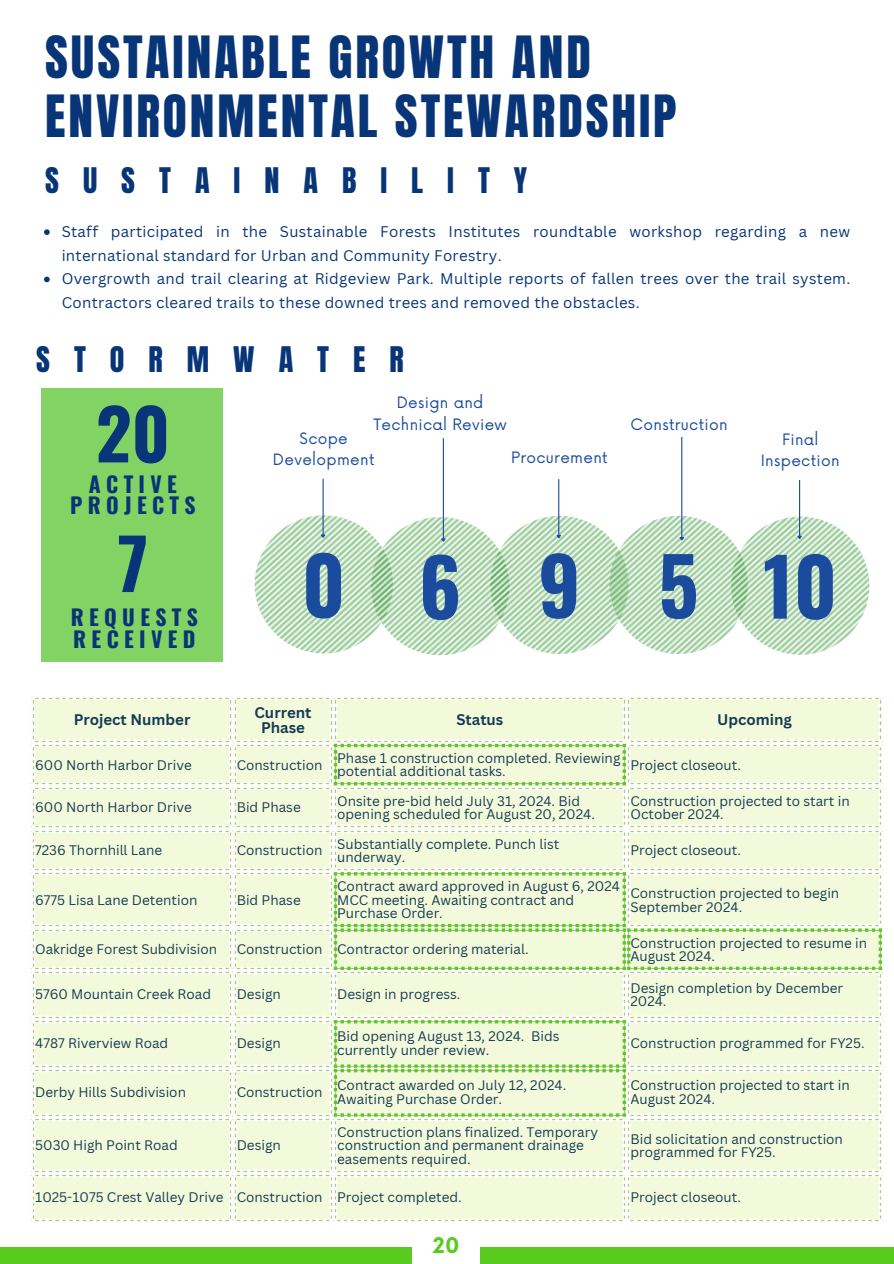
<style>
.page{position:relative;width:894px;height:1264px;background:#fff}
.page>*{position:absolute;margin:0;border:0;box-sizing:border-box;transform-origin:0 0}
.t1{font:700 78.75px "Oswald";color:#1b4b9d}
.t2{font:700 69.6px "Oswald";color:#073577}
.t3{font:49.5px/58.5px "Anton";letter-spacing:.06em;color:#073577}
.t4{font:30px "Anton";letter-spacing:.8em;color:#073577}
.t5{font:700 21.6px/22.5px "Oswald";letter-spacing:.245em;color:#073577}
.t6{font:700 21px "Now";color:#58cb1e}
.t7{font:15.3px/21.3px "Now";letter-spacing:.02em;color:#1b4b9d;text-align:center}
.t8{font:15px/23.7px "Canva Sans";letter-spacing:.02em;color:#073577}
.t9{font:700 15px/14.7px "Canva Sans";color:#173b53;text-align:center}
.t10{font:13.5px/13.5px "Canva Sans";color:#173b53}
</style>
<div class="page">
<div style="left:0;top:1247px;width:893px;height:16px;background:#58cb1e"></div>
<div style="left:412px;top:1226px;width:68px;height:37px;background:#fff"></div>
<div style="left:42px;top:388px;width:181px;height:273px;background:#82d363"></div>
<img style="left:517px;top:508px;width:84px;height:146px">
<img style="left:601px;top:508px;width:122px;height:146px">
<hr style="left:681px;top:437px;width:1px;height:100px;background:#1b4b9d">
<svg style="left:677px;top:536px;width:7px;height:6px"></svg>
<img style="left:400px;top:517px;width:117px;height:139px">
<hr style="left:442px;top:438px;width:2px;height:100px;background:#1b4b9d">
<svg style="left:439px;top:537px;width:7px;height:6px"></svg>
<hr style="left:558px;top:479px;width:1px;height:56px;background:#1b4b9d">
<svg style="left:554px;top:534px;width:8px;height:5px"></svg>
<img style="left:723px;top:509px;width:147px;height:146px">
<hr style="left:798px;top:480px;width:1px;height:56px;background:#1b4b9d">
<svg style="left:795px;top:534px;width:7px;height:6px"></svg>
<img style="left:254px;top:507px;width:146px;height:147px">
<hr style="left:322px;top:479px;width:1px;height:55px;background:#1b4b9d">
<svg style="left:319px;top:533px;width:7px;height:6px"></svg>
<svg style="left:332px;top:703px;width:1px;height:30px"></svg>
<svg style="left:625px;top:703px;width:1px;height:29px"></svg>
<svg style="left:32px;top:696px;width:200px;height:525px;background:#f2f8de"></svg>
<svg style="left:233px;top:696px;width:99px;height:525px;background:#f2f8de"></svg>
<svg style="left:334px;top:696px;width:291px;height:525px;background:#f2f8de"></svg>
<svg style="left:334px;top:743px;width:291px;height:135px;background:#ecf6d5"></svg>
<svg style="left:627px;top:696px;width:254px;height:525px;background:#f2f8de"></svg>
<svg style="left:32px;top:750px;width:3px;height:29px"></svg>
<svg style="left:229px;top:750px;width:8px;height:29px"></svg>
<svg style="left:878px;top:750px;width:3px;height:29px"></svg>
<svg style="left:329px;top:750px;width:8px;height:29px"></svg>
<svg style="left:622px;top:750px;width:8px;height:29px"></svg>
<svg style="left:32px;top:793px;width:3px;height:28px"></svg>
<svg style="left:229px;top:793px;width:8px;height:28px"></svg>
<svg style="left:329px;top:793px;width:8px;height:28px"></svg>
<svg style="left:622px;top:793px;width:8px;height:28px"></svg>
<svg style="left:878px;top:793px;width:3px;height:28px"></svg>
<svg style="left:32px;top:835px;width:3px;height:29px"></svg>
<svg style="left:229px;top:835px;width:8px;height:29px"></svg>
<svg style="left:329px;top:835px;width:8px;height:29px"></svg>
<svg style="left:622px;top:835px;width:8px;height:29px"></svg>
<svg style="left:878px;top:835px;width:3px;height:29px"></svg>
<svg style="left:32px;top:878px;width:849px;height:148px;background:#eef7d8"></svg>
<svg style="left:334px;top:878px;width:3px;height:42px"></svg>
<svg style="left:622px;top:878px;width:3px;height:42px"></svg>
<svg style="left:32px;top:977px;width:3px;height:35px"></svg>
<svg style="left:229px;top:977px;width:8px;height:35px"></svg>
<svg style="left:329px;top:977px;width:8px;height:35px"></svg>
<svg style="left:622px;top:977px;width:8px;height:35px"></svg>
<svg style="left:878px;top:977px;width:3px;height:35px"></svg>
<svg style="left:32px;top:1026px;width:849px;height:189px;background:#f1f8db"></svg>
<svg style="left:334px;top:1026px;width:3px;height:35px"></svg>
<svg style="left:622px;top:1026px;width:3px;height:35px"></svg>
<svg style="left:334px;top:1075px;width:3px;height:35px"></svg>
<svg style="left:622px;top:1075px;width:3px;height:35px"></svg>
<svg style="left:44px;top:229px;width:6px;height:6px"></svg>
<svg style="left:44px;top:276px;width:6px;height:6px"></svg>
<p class="t3" style="left:45px;top:29px;width:632px">SUSTAINABLE GROWTH AND<br>ENVIRONMENTAL STEWARDSHIP</p>
<p class="t4" style="left:45px;top:159px;width:483px">SUSTAINABILITY</p>
<p class="t8" style="left:62px;top:219px;width:789px">Staff participated in the Sustainable Forests Institutes roundtable workshop regarding a new international standard for Urban and Community Forestry.</p>
<p class="t8" style="left:62px;top:267px;width:789px">Overgrowth and trail clearing at Ridgeview Park. Multiple reports of fallen trees over the trail system.<br>Contractors cleared trails to these downed trees and removed the obstacles.</p>
<p class="t4" style="left:36px;top:338px;width:369px">STORMWATER</p>
<p class="t2" style="left:96px;top:379px;width:76px">20</p>
<p class="t5" style="left:70px;top:473px;width:127px;line-height:20.2px;text-align:center">ACTIVE<br>PROJECTS</p>
<h2 class="t2" style="left:117px;top:509px;width:32px">7</h2>
<p class="t5" style="left:71px;top:604px;width:128px">REQUESTS<br>RECEIVED</p>
<p class="t7" style="left:373px;top:393px;width:135px">Design and<br>Technical Review</p>
<h3 class="t7" style="left:273px;top:428px;width:103px">Scope<br>Development</h3>
<p class="t7" style="left:511px;top:447px;width:98px">Procurement</p>
<p class="t7" style="left:630px;top:414px;width:99px">Construction</p>
<p class="t1" style="left:302px;top:523px;width:45px">0</p>
<p class="t1" style="left:419px;top:525px;width:44px">6</p>
<h2 class="t1" style="left:538px;top:524px;width:44px">9</h2>
<p class="t1" style="left:658px;top:524px;width:42px">5</p>
<p class="t7" style="left:760px;top:429px;width:80px">Final<br>Inspection</p>
<p class="t1" style="left:763px;top:524px;width:75px">10</p>
<p class="t9" style="left:74px;top:711px;width:118px">Project Number</p>
<p class="t9" style="left:254px;top:704px;width:59px">Current<br>Phase</p>
<p class="t9" style="left:456px;top:711px;width:49px">Status</p>
<p class="t9" style="left:716px;top:711px;width:76px">Upcoming</p>
<p class="t10" style="left:35px;top:757px;width:158px">600 North Harbor Drive</p>
<p class="t10" style="left:237px;top:757px;width:87px">Construction</p>
<p class="t10" style="left:337px;top:751px;width:285px">Phase 1 construction completed. Reviewing potential additional tasks.</p>
<p class="t10" style="left:630px;top:757px;width:112px">Project closeout.</p>
<p class="t10" style="left:35px;top:800px;width:158px">600 North Harbor Drive</p>
<p class="t10" style="left:237px;top:800px;width:66px">Bid Phase</p>
<h3 class="t10" style="left:337px;top:793px;width:259px">Onsite pre-bid held July 31, 2024. Bid opening scheduled for August 20, 2024.</h3>
<p class="t10" style="left:630px;top:793px;width:221px">Construction projected to start in<br>October 2024.</p>
<p class="t10" style="left:35px;top:843px;width:128px">7236 Thornhill Lane</p>
<p class="t10" style="left:237px;top:843px;width:87px">Construction</p>
<p class="t10" style="left:337px;top:836px;width:223px">Substantially complete. Punch list underway.</p>
<p class="t10" style="left:630px;top:843px;width:112px">Project closeout.</p>
<p class="t10" style="left:35px;top:892px;width:164px">6775 Lisa Lane Detention</p>
<p class="t10" style="left:237px;top:892px;width:66px">Bid Phase</p>
<p class="t10" style="left:337px;top:879px;width:284px">Contract award approved in August 6, 2024<br>MCC meeting. Awaiting contract and<br>Purchase Order.</p>
<p class="t10" style="left:630px;top:886px;width:210px">Construction projected to begin<br>September 2024.</p>
<p class="t10" style="left:35px;top:942px;width:183px">Oakridge Forest Subdivision</p>
<p class="t10" style="left:237px;top:942px;width:293px">Construction Contractor ordering material.</p>
<p class="t10" style="left:630px;top:935px;width:238px">Construction projected to resume in<br>August 2024.</p>
<p class="t10" style="left:35px;top:987px;width:177px">5760 Mountain Creek Road</p>
<p class="t10" style="left:237px;top:987px;width:46px">Design</p>
<p class="t10" style="left:337px;top:987px;width:125px">Design in progress.</p>
<p class="t10" style="left:630px;top:980px;width:214px">Design completion by December<br>2024.</p>
<p class="t10" style="left:35px;top:1036px;width:134px">4787 Riverview Road</p>
<p class="t10" style="left:237px;top:1036px;width:46px">Design</p>
<p class="t10" style="left:337px;top:1029px;width:224px">Bid opening August 13, 2024. Bids currently under review.</p>
<p class="t10" style="left:630px;top:1036px;width:235px">Construction programmed for FY25.</p>
<p class="t10" style="left:35px;top:1085px;width:152px">Derby Hills Subdivision</p>
<p class="t10" style="left:237px;top:1085px;width:87px">Construction</p>
<p class="t10" style="left:337px;top:1078px;width:230px">Contract awarded on July 12, 2024.<br>Awaiting Purchase Order.</p>
<p class="t10" style="left:630px;top:1078px;width:221px">Construction projected to start in<br>August 2024.</p>
<p class="t10" style="left:35px;top:1138px;width:144px">5030 High Point Road</p>
<p class="t10" style="left:237px;top:1138px;width:46px">Design</p>
<p class="t10" style="left:337px;top:1124px;width:262px">Construction plans finalized. Temporary construction and permanent drainage easements required.</p>
<p class="t10" style="left:630px;top:1131px;width:214px">Bid solicitation and construction programmed for FY25.</p>
<p class="t10" style="left:35px;top:1190px;width:190px">1025-1075 Crest Valley Drive</p>
<p class="t10" style="left:237px;top:1190px;width:87px">Construction</p>
<p class="t10" style="left:337px;top:1190px;width:126px">Project completed.</p>
<p class="t10" style="left:630px;top:1190px;width:112px">Project closeout.</p>
<h1 class="t6" style="left:433px;top:1234px;width:28px">20</h1>
</div>
